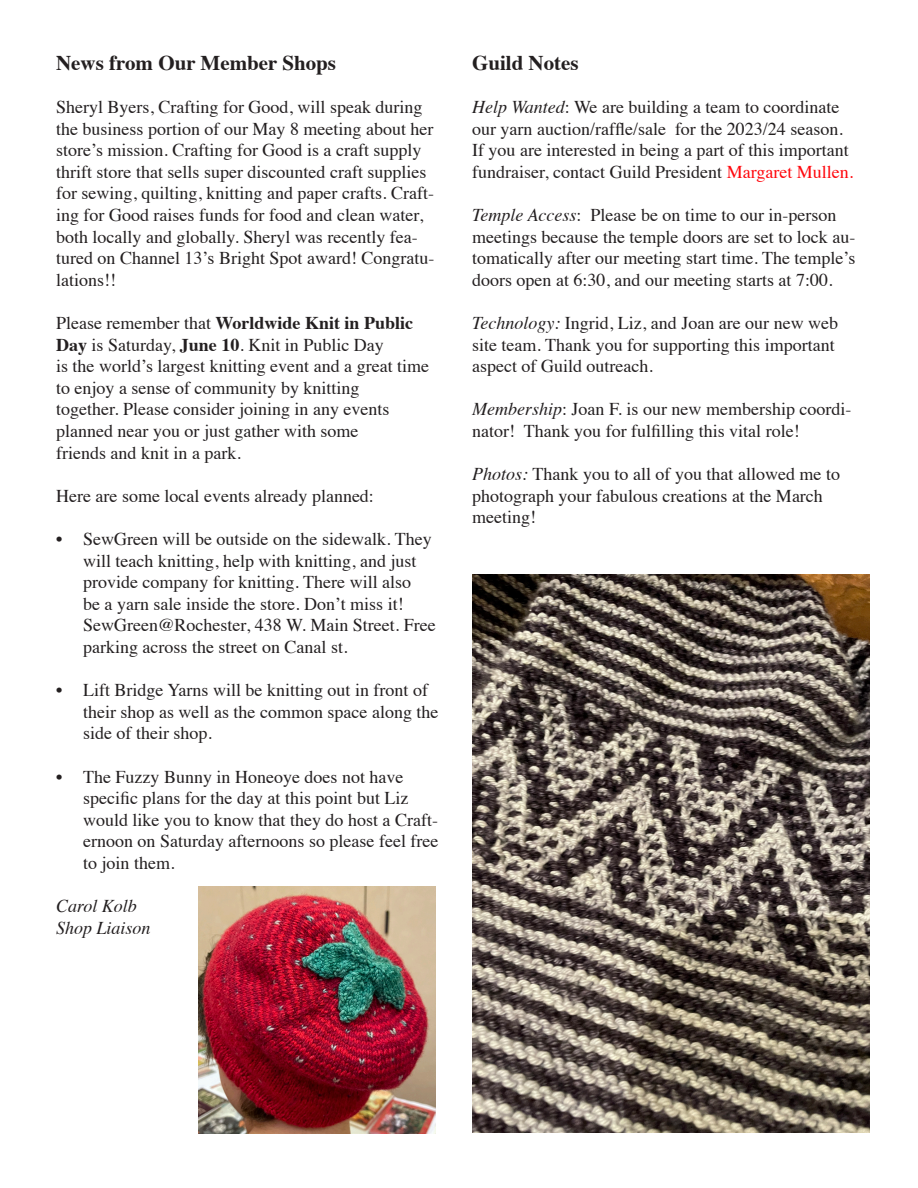
<style>
.page{position:relative;width:918px;height:1188px;background:#fff}
.page>*{position:absolute;margin:0;border:0;box-sizing:border-box;transform-origin:0 0}
.t1{font:700 21px "Times";color:#231f20}
.t2{font:18px/21.6px "Times";color:#231f20}
.t3{font:italic 18px "Times";color:#231f20}
.s1{font-weight:700}
.s2{font-style:italic}
.s3{color:#ff070d}
</style>
<div class="page">
<img style="left:472px;top:574px;width:398px;height:558px">
<img style="left:199px;top:887px;width:237px;height:247px">
<p class="t1" style="left:56px;top:43px;width:282px">News from Our Member Shops</p>
<p class="t2" style="left:56px;top:95px;width:380px">Sheryl Byers, Crafting for Good, will speak during the business portion of our May 8 meeting about her store’s mission. Crafting for Good is a craft supply thrift store that sells super discounted craft supplies for sewing, quilting, knitting and paper crafts. Craft&shy;ing for Good raises funds for food and clean water, both locally and globally. Sheryl was recently fea&shy;tured on Channel 13’s Bright Spot award! Congratu&shy;lations!!</p>
<p class="t2" style="left:56px;top:311px;width:358px">Please remember that <span class="s1">Worldwide Knit in Public<br>Day</span> is Saturday, <span class="s1">June 10</span>. Knit in Public Day</p>
<p class="t2" style="left:56px;top:354px;width:375px">is the world’s largest knitting event and a great time to enjoy a sense of community by knitting</p>
<p class="t2" style="left:56px;top:397px;width:335px">together. Please consider joining in any events planned near you or just gather with some</p>
<p class="t2" style="left:56px;top:440px;width:186px">friends and knit in a park.</p>
<p class="t2" style="left:56px;top:483px;width:319px">Here are some local events already planned:</p>
<p class="t2" style="left:83px;top:527px;width:354px;text-indent:-27px">• SewGreen will be outside on the sidewalk. They will teach knitting, help with knitting, and just provide company for knitting. There will also<br>be a yarn sale inside the store. Don’t miss it!<br>SewGreen@Rochester, 438 W. Main Street. Free parking across the street on Canal st.</p>
<p class="t2" style="left:83px;top:678px;width:357px;text-indent:-27px">• Lift Bridge Yarns will be knitting out in front of their shop as well as the common space along the side of their shop.</p>
<p class="t2" style="left:83px;top:764px;width:357px;text-indent:-27px">• The Fuzzy Bunny in Honeoye does not have specific plans for the day at this point but Liz would like you to know that they do host a Craft&shy;ernoon on Saturday afternoons so please feel free to join them.</p>
<p class="t3" style="left:56px;top:890px;width:82px">Carol Kolb</p>
<p class="t3" style="left:56px;top:912px;width:96px">Shop Liaison</p>
<p class="t1" style="left:472px;top:43px;width:108px">Guild Notes</p>
<p class="t2" style="left:472px;top:95px;width:383px"><span class="s2">Help Wanted</span>: We are building a team to coordinate our yarn auction/raffle/sale for the 2023/24 season.<br>If you are interested in being a part of this important fundraiser, contact Guild President <span class="s3">Margaret Mullen.</span></p>
<p class="t2" style="left:472px;top:203px;width:385px"><span class="s2">Temple Access</span>: Please be on time to our in-person meetings because the temple doors are set to lock au&shy;tomatically after our meeting start time. The temple’s doors open at 6:30, and our meeting starts at 7:00.</p>
<p class="t2" style="left:472px;top:311px;width:368px"><span class="s2">Technology:</span> Ingrid, Liz, and Joan are our new web site team. Thank you for supporting this important aspect of Guild outreach.</p>
<p class="t2" style="left:472px;top:397px;width:381px"><span class="s2">Membership</span>: Joan F. is our new membership coordi&shy;nator! Thank you for fulfilling this vital role!</p>
<p class="t2" style="left:472px;top:462px;width:369px"><span class="s2">Photos:</span> Thank you to all of you that allowed me to photograph your fabulous creations at the March meeting!</p>
</div>
